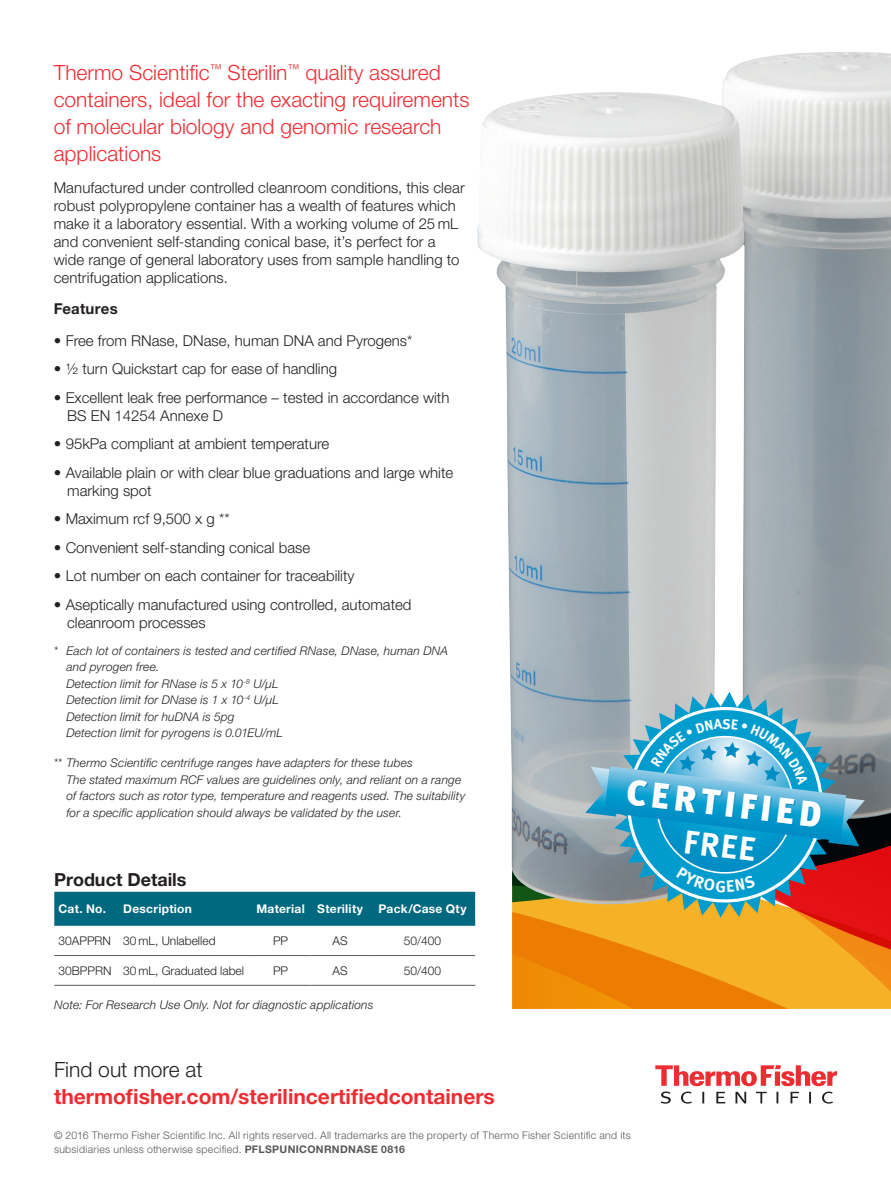
<style>
.page{position:relative;width:891px;height:1188px;background:#fff}
.page>*{position:absolute;margin:0;border:0;box-sizing:border-box;transform-origin:0 0}
.t1{font:900 36px "Meta OT";color:#fff}
.t2{font:700 33.15px "Meta OT";color:#fff}
.t3{font:300 21px/27px "Helvetica Neue LT Std";color:#ee2d33}
.t4{font:700 21px "Helvetica Neue LT Std";color:#ee2d33}
.t5{font:300 21px "Helvetica Neue LT Std";color:#231f20}
.t6{font:700 18px "Helvetica Neue LT Std";color:#231f20}
.t7{font:300 15px/18px "Helvetica Neue LT Std";color:#231f20}
.t8{font:700 15px "Helvetica Neue LT Std";letter-spacing:.015em;color:#231f20}
.t9{font:italic 300 12px/16.5px "Helvetica Neue LT Std";letter-spacing:.015em;color:#231f20}
.t10{font:300 12px "Helvetica Neue LT Std";color:#231f20}
.t11{font:700 12px "Helvetica Neue LT Std";letter-spacing:.02em;color:#fff}
.t12{font:300 10.5px/13.5px "Helvetica Neue LT Std";letter-spacing:.03em;color:#57585a}
.s1{font-weight:700}
</style>
<div class="page">
<img style="left:477px;top:52px;width:414px;height:815px">
<svg style="left:655px;top:1065px;width:182px;height:21px"></svg>
<svg style="left:661px;top:1092px;width:172px;height:12px"></svg>
<div style="left:54px;top:892px;width:421px;height:34px;background:#00687f"></div>
<hr style="left:54px;top:955px;width:65px;height:1px;background:#57585a">
<hr style="left:119px;top:955px;width:132px;height:1px;background:#57585a">
<hr style="left:251px;top:955px;width:59px;height:1px;background:#57585a">
<hr style="left:310px;top:955px;width:60px;height:1px;background:#57585a">
<hr style="left:370px;top:955px;width:105px;height:1px;background:#57585a">
<hr style="left:54px;top:985px;width:65px;height:1px;background:#57585a">
<hr style="left:119px;top:985px;width:132px;height:1px;background:#57585a">
<hr style="left:251px;top:985px;width:59px;height:1px;background:#57585a">
<hr style="left:310px;top:985px;width:60px;height:1px;background:#57585a">
<hr style="left:370px;top:985px;width:105px;height:1px;background:#57585a">
<svg style="left:612px;top:692px;width:226px;height:11px"></svg>
<svg style="left:512px;top:703px;width:379px;height:306px"></svg>
<h3 class="t3" style="left:54px;top:59px;width:417px">Thermo Scientific<sup>™</sup> Sterilin<sup>™</sup> quality assured containers, ideal for the exacting requirements of molecular biology and genomic research applications</h3>
<p class="t7" style="left:54px;top:178px;width:413px">Manufactured under controlled cleanroom conditions, this clear robust polypropylene container has a wealth of features which make it a laboratory essential. With a working volume of 25 mL and convenient self-standing conical base, it’s perfect for a wide range of general laboratory uses from sample handling to centrifugation applications.</p>
<p class="t8" style="left:54px;top:299px;width:66px">Features</p>
<p class="t7" style="left:54px;top:331px;width:360px">• Free from RNase, DNase, human DNA and Pyrogens*</p>
<p class="t7" style="left:54px;top:359px;width:285px">• ½ turn Quickstart cap for ease of handling</p>
<p class="t7" style="left:67px;top:388px;width:384px;text-indent:-14px">• Excellent leak free performance – tested in accordance with<br>BS EN 14254 Annexe D</p>
<p class="t7" style="left:54px;top:434px;width:277px">• 95kPa compliant at ambient temperature</p>
<p class="t7" style="left:67px;top:463px;width:388px;text-indent:-14px">• Available plain or with clear blue graduations and large white marking spot</p>
<p class="t7" style="left:54px;top:509px;width:177px">• Maximum rcf 9,500 x g **</p>
<p class="t7" style="left:54px;top:538px;width:258px">• Convenient self-standing conical base</p>
<p class="t7" style="left:54px;top:566px;width:302px">• Lot number on each container for traceability</p>
<p class="t7" style="left:67px;top:595px;width:346px;text-indent:-14px">• Aseptically manufactured using controlled, automated cleanroom processes</p>
<p class="t9" style="left:66px;top:642px;width:383px;text-indent:-13px">* Each lot of containers is tested and certified RNase, DNase, human DNA and pyrogen free.<br>Detection limit for RNase is 5 x 10<sup>-8</sup> U/µL<br>Detection limit for DNase is 1 x 10<sup>-4</sup> U/µL<br>Detection limit for huDNA is 5pg<br>Detection limit for pyrogens is 0.01EU/mL</p>
<p class="t9" style="left:66px;top:754px;width:400px;text-indent:-13px">** Thermo Scientific centrifuge ranges have adapters for these tubes<br>The stated maximum RCF values are guidelines only, and reliant on a range of factors such as rotor type, temperature and reagents used. The suitability for a specific application should always be validated by the user.</p>
<p class="t6" style="left:54px;top:868px;width:134px">Product Details</p>
<p class="t11" style="left:59px;top:901px;width:49px">Cat. No.</p>
<p class="t11" style="left:123px;top:901px;width:70px">Description</p>
<p class="t11" style="left:256px;top:901px;width:108px">Material Sterility</p>
<p class="t11" style="left:378px;top:901px;width:90px">Pack/Case Qty</p>
<p class="t10" style="left:59px;top:933px;width:158px">30APPRN 30 mL, Unlabelled</p>
<p class="t10" style="left:273px;top:933px;width:17px">PP</p>
<p class="t10" style="left:333px;top:933px;width:17px">AS</p>
<p class="t10" style="left:404px;top:933px;width:39px">50/400</p>
<p class="t10" style="left:59px;top:963px;width:187px">30BPPRN 30 mL, Graduated label</p>
<p class="t10" style="left:273px;top:963px;width:17px">PP</p>
<p class="t10" style="left:333px;top:963px;width:17px">AS</p>
<p class="t10" style="left:404px;top:963px;width:39px">50/400</p>
<p class="t9" style="left:54px;top:996px;width:321px">Note: For Research Use Only. Not for diagnostic applications</p>
<h1 class="t1" style="left:629px;top:770px;width:198px;rotate:7deg">CERTIFIED</h1>
<h2 class="t2" style="left:687px;top:820px;width:74px;rotate:7deg">FREE</h2>
<h3 class="t5" style="left:54px;top:1057px;width:150px">Find out more at</h3>
<h3 class="t4" style="left:54px;top:1084px;width:442px">thermofisher.com/sterilincertifiedcontainers</h3>
<p class="t12" style="left:54px;top:1129px;width:578px">© 2016 Thermo Fisher Scientific Inc. All rights reserved. All trademarks are the property of Thermo Fisher Scientific and its subsidiaries unless otherwise specified. <span class="s1">PFLSPUNICONRNDNASE 0816</span></p>
</div>
